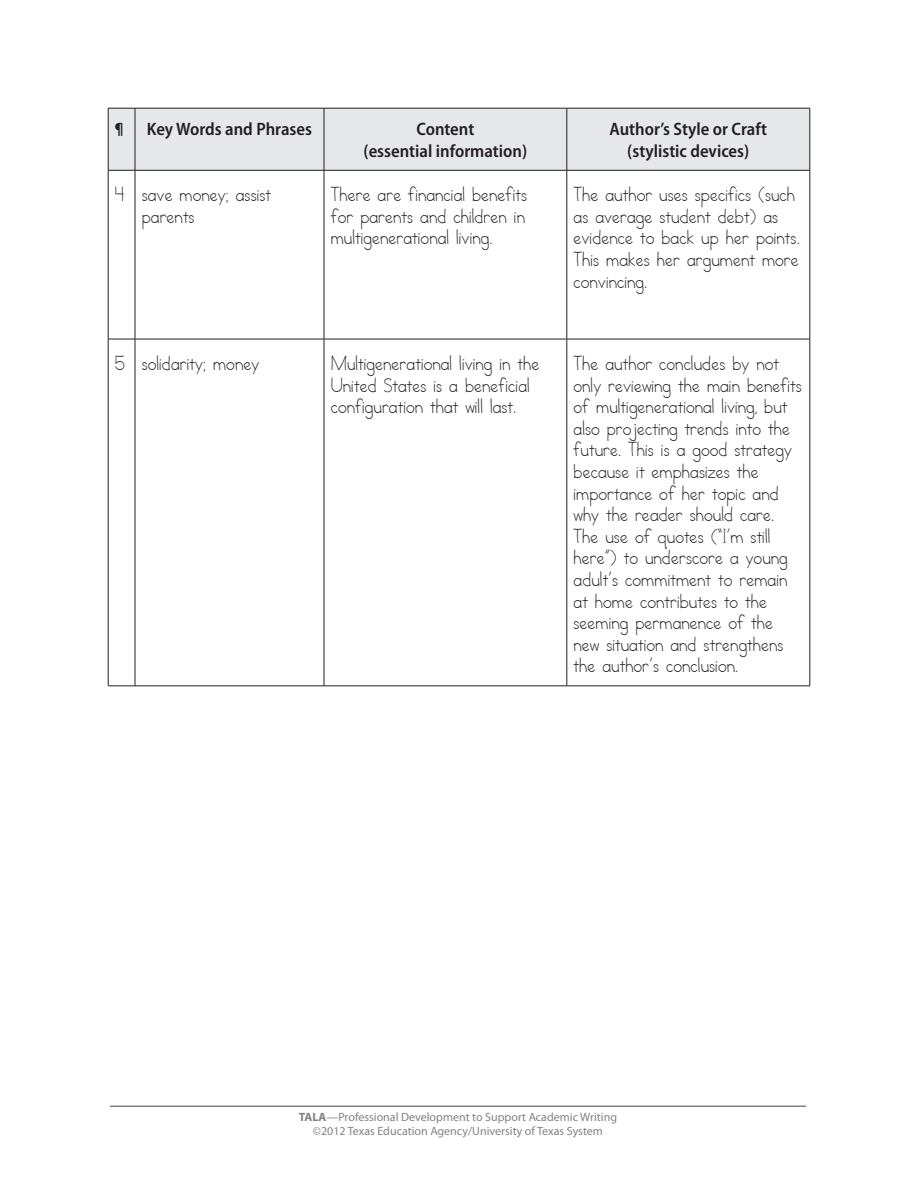
<style>
.page{position:relative;width:918px;height:1188px;background:#fff}
.page>*{position:absolute;margin:0;border:0;box-sizing:border-box;transform-origin:0 0}
.Table_Text{font:18px/21.6px "Abc Teacher";color:#231f20}
.Table_Column_Header{font:600 semi-condensed 18px/21.6px "Myriad Pro";color:#231f20;text-align:center}
.t1{font:12px/14.4px "Myriad Pro";color:#808285;text-align:center}
.s1{font-weight:700}
</style>
<div class="page">
<hr style="left:110px;top:1106px;width:696px;height:1px;background:#808285">
<hr style="left:810px;top:108px;width:1px;height:62px;background:#231f20">
<div style="left:108px;top:108px;width:702px;height:63px;background:#e6e7e9"></div>
<hr style="left:108px;top:170px;width:1px;height:169px;background:#231f20">
<hr style="left:135px;top:170px;width:189px;height:1px;background:#231f20">
<hr style="left:135px;top:170px;width:1px;height:169px;background:#231f20">
<hr style="left:324px;top:170px;width:243px;height:1px;background:#231f20">
<hr style="left:324px;top:170px;width:1px;height:169px;background:#231f20">
<hr style="left:567px;top:170px;width:243px;height:1px;background:#231f20">
<hr style="left:567px;top:170px;width:1px;height:169px;background:#231f20">
<hr style="left:810px;top:170px;width:1px;height:169px;background:#231f20">
<svg style="left:109px;top:339px;width:26px;height:1px"></svg>
<hr style="left:108px;top:339px;width:1px;height:347px;background:#231f20">
<hr style="left:135px;top:339px;width:189px;height:1px;background:#231f20">
<hr style="left:135px;top:339px;width:1px;height:347px;background:#231f20">
<hr style="left:324px;top:339px;width:243px;height:1px;background:#231f20">
<hr style="left:324px;top:339px;width:1px;height:347px;background:#231f20">
<hr style="left:567px;top:339px;width:243px;height:1px;background:#231f20">
<hr style="left:567px;top:339px;width:1px;height:347px;background:#231f20">
<hr style="left:810px;top:339px;width:1px;height:347px;background:#231f20">
<svg style="left:108px;top:686px;width:27px;height:1px"></svg>
<hr style="left:135px;top:686px;width:189px;height:1px;background:#231f20">
<hr style="left:324px;top:686px;width:243px;height:1px;background:#231f20">
<hr style="left:567px;top:686px;width:243px;height:1px;background:#231f20">
<p class="Table_Column_Header" style="left:115px;top:119px;width:10px">¶</p>
<p class="Table_Column_Header" style="left:147px;top:119px;width:167px">Key Words and Phrases</p>
<p class="Table_Column_Header" style="left:364px;top:119px;width:165px">Content<br>(essential information)</p>
<p class="Table_Column_Header" style="left:610px;top:119px;width:159px">Author’s Style or Craft (stylistic devices)</p>
<p class="Table_Text" style="left:115px;top:185px;width:11px">4</p>
<p class="Table_Text" style="left:142px;top:185px;width:131px">save money; assist parents</p>
<p class="Table_Text" style="left:331px;top:185px;width:198px;text-align:justify">There are financial benefits for parents and children in multigenerational living.</p>
<p class="Table_Text" style="left:574px;top:185px;width:228px">The author uses specifics (such as average student debt) as evidence to back up her points.<br>This makes her argument more convincing.</p>
<p class="Table_Text" style="left:115px;top:354px;width:12px">5</p>
<p class="Table_Text" style="left:142px;top:354px;width:119px">solidarity; money</p>
<p class="Table_Text" style="left:331px;top:354px;width:210px">Multigenerational living in the<br>United States is a beneficial configuration that will last.</p>
<p class="Table_Text" style="left:574px;top:354px;width:230px">The author concludes by not only reviewing the main benefits of multigenerational living, but also projecting trends into the future. This is a good strategy because it emphasizes the importance of her topic and why the reader should care.<br>The use of quotes (“I’m still here”) to underscore a young adult’s commitment to remain at home contributes to the seeming permanence of the new situation and strengthens the author’s conclusion.</p>
<p class="t1" style="left:299px;top:1109px;width:320px"><span class="s1">TALA</span>—Professional Development to Support Academic Writing ©2012 Texas Education Agency/University of Texas System</p>
</div>
